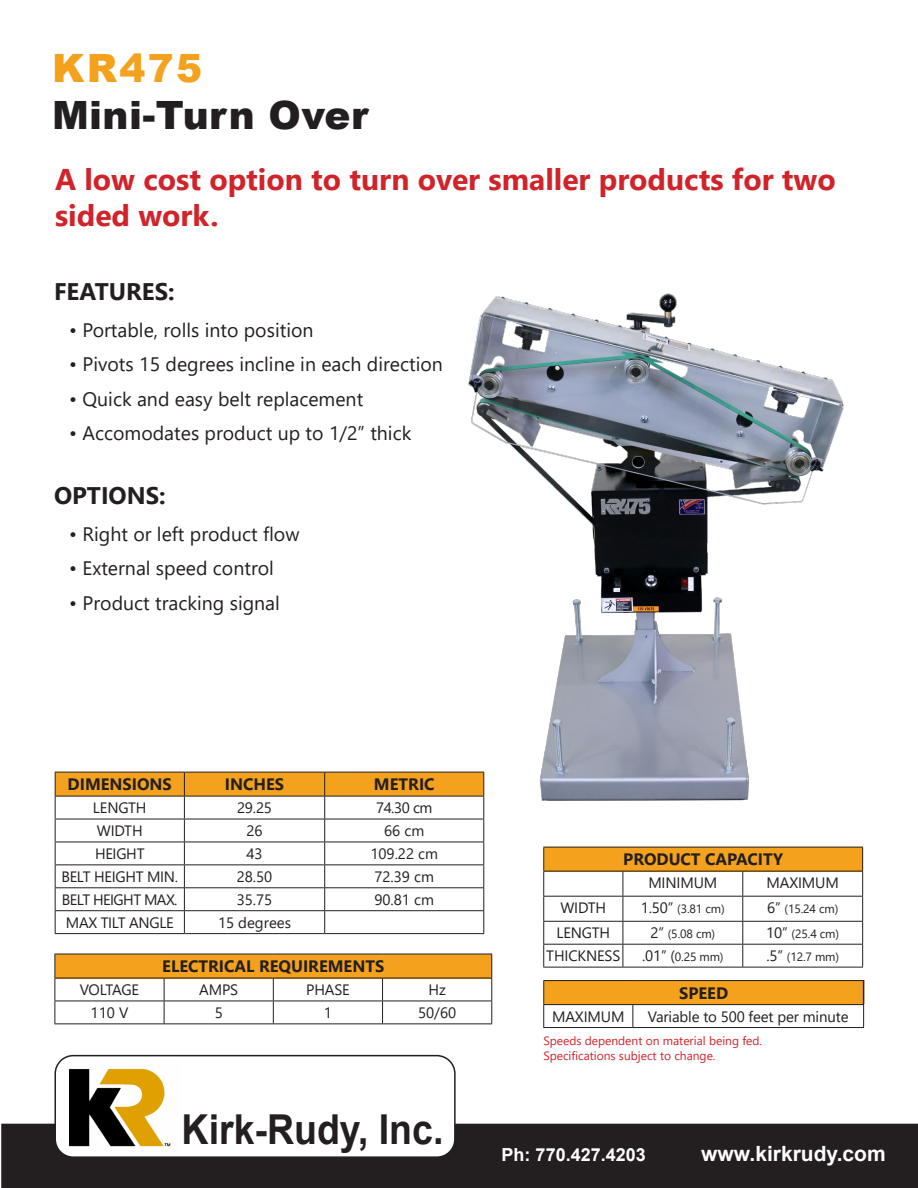
<style>
.page{position:relative;width:918px;height:1188px;background:#fff}
.page>*{position:absolute;margin:0;border:0;box-sizing:border-box;transform-origin:0 0}
.t1{font:700 41.25px "Arial";color:#231f20;scale:.91 1}
.t2{font:900 39px "Arial";letter-spacing:.01em;color:#231f20}
.t3{font:900 39px "Arial";letter-spacing:.06em;color:#f4a21d}
.t4{font:700 30px/36px "Segoe UI";color:#d1232a}
.t5{font:700 24px "Segoe UI";color:#231f20}
.t6{font:700 21px "Arial";color:#fff}
.t7{font:19.5px "Segoe UI";color:#231f20}
.t8{font:700 18px "Arial";color:#fff}
.t9{font:700 16.5px "Segoe UI";color:#231f20}
.t10{font:15px "Segoe UI";letter-spacing:-.01em;color:#231f20}
.t11{font:15px "Segoe UI";letter-spacing:-.04em;color:#231f20}
.t12{font:15px "Segoe UI";letter-spacing:-.03em;color:#231f20}
.t13{font:12px "Segoe UI";letter-spacing:-.01em;color:#231f20}
.t14{font:12px "Segoe UI";color:#d1232a}
.s1{font-size:15px}
</style>
<div class="page">
<div style="left:1px;top:1124px;width:917px;height:64px;background:#231f20"></div>
<div style="left:55px;top:1056px;width:400px;height:101px;background:#fff;border-radius:18px"></div>
<div style="left:55px;top:1055px;width:401px;height:103px;border:2px solid #231f20;border-radius:18px"></div>
<img style="left:69px;top:1068px;width:102px;height:79px">
<hr style="left:325px;top:933px;width:159px;height:1px;background:#231f20">
<hr style="left:55px;top:933px;width:129px;height:1px;background:#231f20">
<hr style="left:184px;top:933px;width:141px;height:1px;background:#231f20">
<svg style="left:55px;top:772px;width:429px;height:161px"></svg>
<hr style="left:325px;top:910px;width:159px;height:1px;background:#231f20">
<div style="left:544px;top:847px;width:319px;height:24px;background:#f4a21d"></div>
<hr style="left:543px;top:847px;width:80px;height:1px;background:#231f20">
<hr style="left:623px;top:847px;width:120px;height:1px;background:#231f20">
<hr style="left:743px;top:847px;width:120px;height:1px;background:#231f20">
<hr style="left:543px;top:871px;width:80px;height:1px;background:#231f20">
<hr style="left:623px;top:871px;width:120px;height:1px;background:#231f20">
<hr style="left:743px;top:871px;width:120px;height:1px;background:#231f20">
<hr style="left:543px;top:896px;width:80px;height:1px;background:#231f20">
<hr style="left:623px;top:896px;width:120px;height:1px;background:#231f20">
<hr style="left:743px;top:896px;width:120px;height:1px;background:#231f20">
<hr style="left:543px;top:921px;width:80px;height:1px;background:#231f20">
<hr style="left:543px;top:944px;width:80px;height:1px;background:#231f20">
<svg style="left:543px;top:847px;width:1px;height:120px"></svg>
<hr style="left:543px;top:967px;width:80px;height:1px;background:#231f20">
<hr style="left:623px;top:921px;width:120px;height:1px;background:#231f20">
<hr style="left:623px;top:944px;width:120px;height:1px;background:#231f20">
<svg style="left:623px;top:871px;width:1px;height:96px"></svg>
<hr style="left:623px;top:967px;width:120px;height:1px;background:#231f20">
<hr style="left:743px;top:921px;width:120px;height:1px;background:#231f20">
<hr style="left:743px;top:944px;width:120px;height:1px;background:#231f20">
<svg style="left:742px;top:871px;width:1px;height:96px"></svg>
<svg style="left:862px;top:847px;width:1px;height:120px"></svg>
<hr style="left:743px;top:967px;width:120px;height:1px;background:#231f20">
<div style="left:544px;top:981px;width:320px;height:24px;background:#f4a21d"></div>
<hr style="left:543px;top:980px;width:90px;height:1px;background:#231f20">
<hr style="left:633px;top:980px;width:231px;height:1px;background:#231f20">
<hr style="left:543px;top:1004px;width:90px;height:1px;background:#231f20">
<svg style="left:543px;top:981px;width:1px;height:46px"></svg>
<hr style="left:633px;top:1004px;width:231px;height:1px;background:#231f20">
<svg style="left:633px;top:1005px;width:1px;height:22px"></svg>
<svg style="left:863px;top:981px;width:1px;height:46px"></svg>
<hr style="left:543px;top:1027px;width:90px;height:1px;background:#231f20">
<hr style="left:633px;top:1027px;width:231px;height:1px;background:#231f20">
<div style="left:55px;top:954px;width:437px;height:24px;background:#f4a21d"></div>
<hr style="left:55px;top:954px;width:109px;height:1px;background:#231f20">
<hr style="left:164px;top:954px;width:109px;height:1px;background:#231f20">
<hr style="left:273px;top:954px;width:110px;height:1px;background:#231f20">
<hr style="left:383px;top:954px;width:109px;height:1px;background:#231f20">
<hr style="left:55px;top:978px;width:109px;height:1px;background:#231f20">
<hr style="left:164px;top:978px;width:109px;height:1px;background:#231f20">
<hr style="left:273px;top:978px;width:110px;height:1px;background:#231f20">
<hr style="left:383px;top:978px;width:109px;height:1px;background:#231f20">
<hr style="left:55px;top:1001px;width:109px;height:1px;background:#231f20">
<svg style="left:55px;top:954px;width:1px;height:69px"></svg>
<hr style="left:164px;top:1001px;width:109px;height:1px;background:#231f20">
<svg style="left:164px;top:978px;width:1px;height:45px"></svg>
<hr style="left:273px;top:1001px;width:110px;height:1px;background:#231f20">
<svg style="left:273px;top:978px;width:1px;height:45px"></svg>
<hr style="left:383px;top:1001px;width:109px;height:1px;background:#231f20">
<svg style="left:382px;top:978px;width:1px;height:45px"></svg>
<svg style="left:491px;top:954px;width:1px;height:69px"></svg>
<hr style="left:55px;top:1023px;width:109px;height:1px;background:#231f20">
<hr style="left:164px;top:1023px;width:109px;height:1px;background:#231f20">
<hr style="left:273px;top:1023px;width:110px;height:1px;background:#231f20">
<hr style="left:383px;top:1023px;width:109px;height:1px;background:#231f20">
<img style="left:420px;top:293px;width:424px;height:518px">
<p class="t3" style="left:52px;top:40px;width:152px">KR475</p>
<p class="t2" style="left:52px;top:86px;width:318px">Mini-Turn Over</p>
<p class="t4" style="left:55px;top:159px;width:782px">A low cost option to turn over smaller products for two sided work.</p>
<p class="t5" style="left:54px;top:269px;width:122px">FEATURES:</p>
<p class="t7" style="left:69px;top:311px;width:246px">• Portable, rolls into position</p>
<p class="t7" style="left:69px;top:346px;width:375px">• Pivots 15 degrees incline in each direction</p>
<p class="t7" style="left:69px;top:380px;width:296px">• Quick and easy belt replacement</p>
<p class="t7" style="left:69px;top:415px;width:344px">• Accomodates product up to 1/2” thick</p>
<p class="t5" style="left:54px;top:473px;width:113px">OPTIONS:</p>
<p class="t7" style="left:69px;top:515px;width:232px">• Right or left product flow</p>
<p class="t7" style="left:69px;top:550px;width:206px">• External speed control</p>
<p class="t7" style="left:69px;top:584px;width:212px">• Product tracking signal</p>
<p class="t9" style="left:68px;top:769px;width:106px">DIMENSIONS</p>
<p class="t9" style="left:225px;top:769px;width:61px">INCHES</p>
<p class="t9" style="left:374px;top:769px;width:62px">METRIC</p>
<p class="t10" style="left:93px;top:794px;width:55px">LENGTH</p>
<p class="t10" style="left:237px;top:794px;width:36px">29.25</p>
<p class="t10" style="left:376px;top:794px;width:58px">74.30 cm</p>
<p class="t10" style="left:97px;top:816px;width:47px">WIDTH</p>
<p class="t10" style="left:246px;top:816px;width:18px">26</p>
<p class="t10" style="left:384px;top:816px;width:42px">66 cm</p>
<p class="t10" style="left:95px;top:839px;width:51px">HEIGHT</p>
<p class="t10" style="left:246px;top:839px;width:18px">43</p>
<p class="t10" style="left:370px;top:839px;width:69px">109.22 cm</p>
<p class="t10" style="left:61px;top:862px;width:118px">BELT HEIGHT MIN.</p>
<p class="t10" style="left:237px;top:862px;width:37px">28.50</p>
<p class="t10" style="left:374px;top:862px;width:61px">72.39 cm</p>
<p class="t11" style="left:62px;top:885px;width:117px">BELT HEIGHT MAX.</p>
<p class="t10" style="left:237px;top:885px;width:37px">35.75</p>
<p class="t10" style="left:374px;top:885px;width:61px">90.81 cm</p>
<p class="t10" style="left:66px;top:908px;width:109px">MAX TILT ANGLE</p>
<p class="t10" style="left:218px;top:908px;width:75px">15 degrees</p>
<p class="t9" style="left:162px;top:951px;width:224px">ELECTRICAL REQUIREMENTS</p>
<p class="t12" style="left:80px;top:975px;width:61px">VOLTAGE</p>
<p class="t10" style="left:199px;top:975px;width:41px">AMPS</p>
<p class="t10" style="left:306px;top:975px;width:45px">PHASE</p>
<p class="t10" style="left:429px;top:975px;width:19px">Hz</p>
<p class="t10" style="left:91px;top:998px;width:39px">110 V</p>
<p class="t10" style="left:215px;top:998px;width:10px">5</p>
<p class="t10" style="left:324px;top:998px;width:10px">1</p>
<p class="t10" style="left:418px;top:998px;width:40px">50/60</p>
<p class="t1" style="left:182px;top:1100px;width:289px">Kirk-Rudy, Inc.</p>
<p class="t9" style="left:623px;top:844px;width:161px">PRODUCT CAPACITY</p>
<p class="t10" style="left:648px;top:869px;width:71px">MINIMUM</p>
<p class="t10" style="left:767px;top:869px;width:74px">MAXIMUM</p>
<p class="t10" style="left:560px;top:894px;width:47px">WIDTH</p>
<p class="t13" style="left:641px;top:898px;width:85px"><span class="s1">1.50”</span> (3.81 cm)</p>
<p class="t13" style="left:767px;top:898px;width:73px"><span class="s1">6”</span> (15.24 cm)</p>
<p class="t10" style="left:557px;top:919px;width:55px">LENGTH</p>
<p class="t13" style="left:650px;top:923px;width:66px"><span class="s1">2”</span> (5.08 cm)</p>
<p class="t13" style="left:766px;top:923px;width:74px"><span class="s1">10”</span> (25.4 cm)</p>
<p class="t10" style="left:546px;top:942px;width:76px">THICKNESS</p>
<p class="t13" style="left:642px;top:946px;width:83px"><span class="s1">.01” (</span>0.25 mm)</p>
<p class="t13" style="left:766px;top:946px;width:74px"><span class="s1">.5”</span> (12.7 mm)</p>
<p class="t9" style="left:679px;top:977px;width:51px">SPEED</p>
<p class="t10" style="left:552px;top:1002px;width:74px">MAXIMUM</p>
<p class="t10" style="left:648px;top:1002px;width:202px">Variable to 500 feet per minute</p>
<p class="t14" style="left:543px;top:1030px;width:220px">Speeds dependent on material being fed.</p>
<p class="t14" style="left:543px;top:1045px;width:174px">Specifications subject to change.</p>
<p class="t8" style="left:502px;top:1142px;width:146px">Ph: 770.427.4203</p>
<p class="t6" style="left:701px;top:1138px;width:186px">www.kirkrudy.com</p>
</div>
